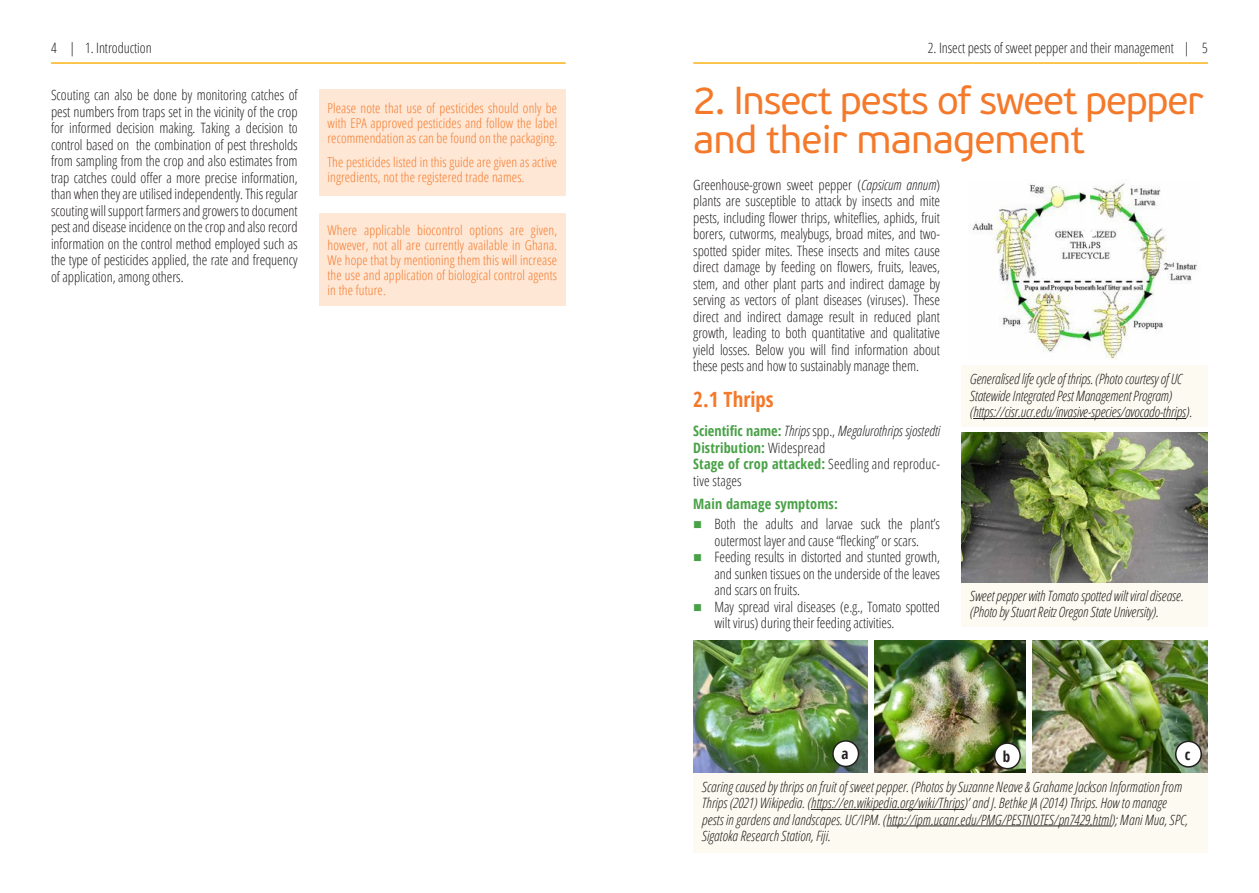
<style>
.page{position:relative;width:1259px;height:893px;background:#fff}
.page>*{position:absolute;margin:0;border:0;box-sizing:border-box;transform-origin:0 0}
.t1{font:39px/39px "PF Beau Sans Pro";letter-spacing:-.03em;color:#f4792a}
.t2{font:700 condensed 21px "Open Sans";color:#f4792a}
.t3{font:700 condensed 15px "Open Sans";color:#231f20}
.t4{font:300 condensed 14.25px/16.5px "Open Sans";letter-spacing:-.005em;color:#231f20;text-align:justify}
.t5{font:italic 300 condensed 14.25px/16.5px "Open Sans";color:#231f20}
.t6{font:700 condensed 14.25px/16.5px "Open Sans";letter-spacing:.01em;color:#49a147}
.t7{font:300 condensed 13.5px/15px "Open Sans";letter-spacing:.01em;color:#f4792a;text-align:justify}
.s1{font-style:italic}
.s2{font-weight:300;font-style:italic;color:#231f20}
.s3{font-weight:300;color:#231f20}
.s4{color:#49a147}
</style>
<div class="page">
<hr style="left:693px;top:62px;width:515px;height:2px;background:#fbb316">
<hr style="left:51px;top:62px;width:515px;height:2px;background:#fbb316">
<div style="left:961px;top:365px;width:247px;height:62px;background:#fdfbf1"></div>
<hr style="left:973px;top:418px;width:213px;height:1px;background:#231f20">
<div style="left:961px;top:581px;width:247px;height:46px;background:#fdfbf1"></div>
<img style="left:972px;top:183px;width:225px;height:177px">
<img style="left:961px;top:433px;width:246px;height:149px">
<div style="left:1085px;top:191px;width:5px;height:46px;background:#fff"></div>
<svg style="left:1080px;top:229px;width:15px;height:20px"></svg>
<div style="left:319px;top:89px;width:247px;height:107px;background:#fee7d5"></div>
<div style="left:319px;top:213px;width:247px;height:93px;background:#fee7d5"></div>
<div style="left:693px;top:772px;width:515px;height:81px;background:#fdfbf1"></div>
<hr style="left:811px;top:809px;width:153px;height:1px;background:#231f20">
<hr style="left:886px;top:825px;width:225px;height:1px;background:#231f20">
<img style="left:693px;top:641px;width:174px;height:132px">
<img style="left:874px;top:641px;width:151px;height:132px">
<img style="left:1032px;top:641px;width:176px;height:132px">
<div style="left:833px;top:741px;width:25px;height:25px;background:#fff;border-radius:50%"></div>
<div style="left:832px;top:740px;width:27px;height:27px;border:2px solid #231f20;border-radius:50%"></div>
<div style="left:994px;top:743px;width:26px;height:26px;background:#fff;border-radius:50%"></div>
<div style="left:994px;top:742px;width:27px;height:27px;border:2px solid #231f20;border-radius:50%"></div>
<div style="left:1175px;top:741px;width:26px;height:26px;background:#fff;border-radius:50%"></div>
<div style="left:1175px;top:741px;width:27px;height:27px;border:2px solid #231f20;border-radius:50%"></div>
<p class="t4" style="left:51px;top:40px;width:102px">4 | 1. Introduction</p>
<p class="t4" style="left:928px;top:40px;width:281px">2. Insect pests of sweet pepper and their management | 5</p>
<h1 class="t1" style="left:693px;top:81px;width:511px">2. Insect pests of sweet pepper and their management</h1>
<p class="t4" style="left:693px;top:176px;width:248px">Greenhouse-grown sweet pepper (<span class="s1">Capsicum annum</span>) plants are susceptible to attack by insects and mite pests, including flower thrips, whiteflies, aphids, fruit borers, cutworms, mealybugs, broad mites, and two&shy;spotted spider mites. These insects and mites cause direct damage by feeding on flowers, fruits, leaves, stem, and other plant parts and indirect damage by serving as vectors of plant diseases (viruses). These direct and indirect damage result in reduced plant growth, leading to both quantitative and qualitative yield losses. Below you will find information about these pests and how to sustainably manage them.</p>
<h2 class="t2" style="left:693px;top:385px;width:82px">2.1 Thrips</h2>
<p class="t6" style="left:693px;top:422px;width:248px">Scientific name: <span class="s2">Thrips</span> <span class="s3">spp.,</span> <span class="s2">Megalurothrips sjostedti </span>Distribution: <span class="s3">Widespread<br></span>Stage of crop attacked: <span class="s3">Seedling and reproduc&shy;tive stages</span></p>
<p class="t6" style="left:693px;top:495px;width:146px">Main damage symptoms:</p>
<p class="t4" style="left:693px;top:515px;width:248px;text-align:center"><span class="s4">■</span> Both the adults and larvae suck the plant’s outermost layer and cause “flecking” or scars.</p>
<p class="t4" style="left:714px;top:548px;width:227px;text-indent:-21px"><span class="s4">■</span> Feeding results in distorted and stunted growth, and sunken tissues on the underside of the leaves and scars on fruits.</p>
<p class="t4" style="left:714px;top:598px;width:227px;text-indent:-21px"><span class="s4">■</span> May spread viral diseases (e.g., Tomato spotted wilt virus) during their feeding activities.</p>
<p class="t4" style="left:51px;top:86px;width:248px">Scouting can also be done by monitoring catches of pest numbers from traps set in the vicinity of the crop for informed decision making. Taking a decision to control based on the combination of pest thresholds from sampling from the crop and also estimates from trap catches could offer a more precise information, than when they are utilised independently. This regular scouting will support farmers and growers to document pest and disease incidence on the crop and also record information on the control method employed such as the type of pesticides applied, the rate and frequency of application, among others.</p>
<p class="t7" style="left:327px;top:101px;width:231px">Please note that use of pesticides should only be with EPA approved pesticides and follow the label recommendation as can be found on the packaging.</p>
<p class="t7" style="left:327px;top:154px;width:231px">The pesticides listed in this guide are given as active ingredients, not the registered trade names.</p>
<p class="t7" style="left:327px;top:222px;width:231px">Where applicable biocontrol options are given, however, not all are currently available in Ghana.<br>We hope that by mentioning them this will increase the use and application of biological control agents in the future.</p>
<p class="t5" style="left:969px;top:370px;width:224px">Generalised life cycle of thrips. (Photo courtesy of UC<br>Statewide Integrated Pest Management Program) (https://cisr.ucr.edu/invasive-species/avocado-thrips).</p>
<p class="t5" style="left:969px;top:587px;width:215px">Sweet pepper with Tomato spotted wilt viral disease. (Photo by Stuart Reitz Oregon State University).</p>
<p class="t3" style="left:841px;top:743px;width:9px">a</p>
<p class="t3" style="left:1003px;top:746px;width:9px">b</p>
<p class="t3" style="left:1185px;top:744px;width:7px">c</p>
<p class="t5" style="left:702px;top:778px;width:487px">Scaring caused by thrips on fruit of sweet pepper. (Photos by Suzanne Neave &amp; Grahame Jackson Information from Thrips (2021) Wikipedia. (https://en.wikipedia.org/wiki/Thrips)’ and J. Bethke JA (2014) Thrips. How to manage pests in gardens and landscapes. UC/IPM. (http://ipm.ucanr.edu/PMG/PESTNOTES/pn7429.html); Mani Mua, SPC, Sigatoka Research Station, Fiji.</p>
</div>
